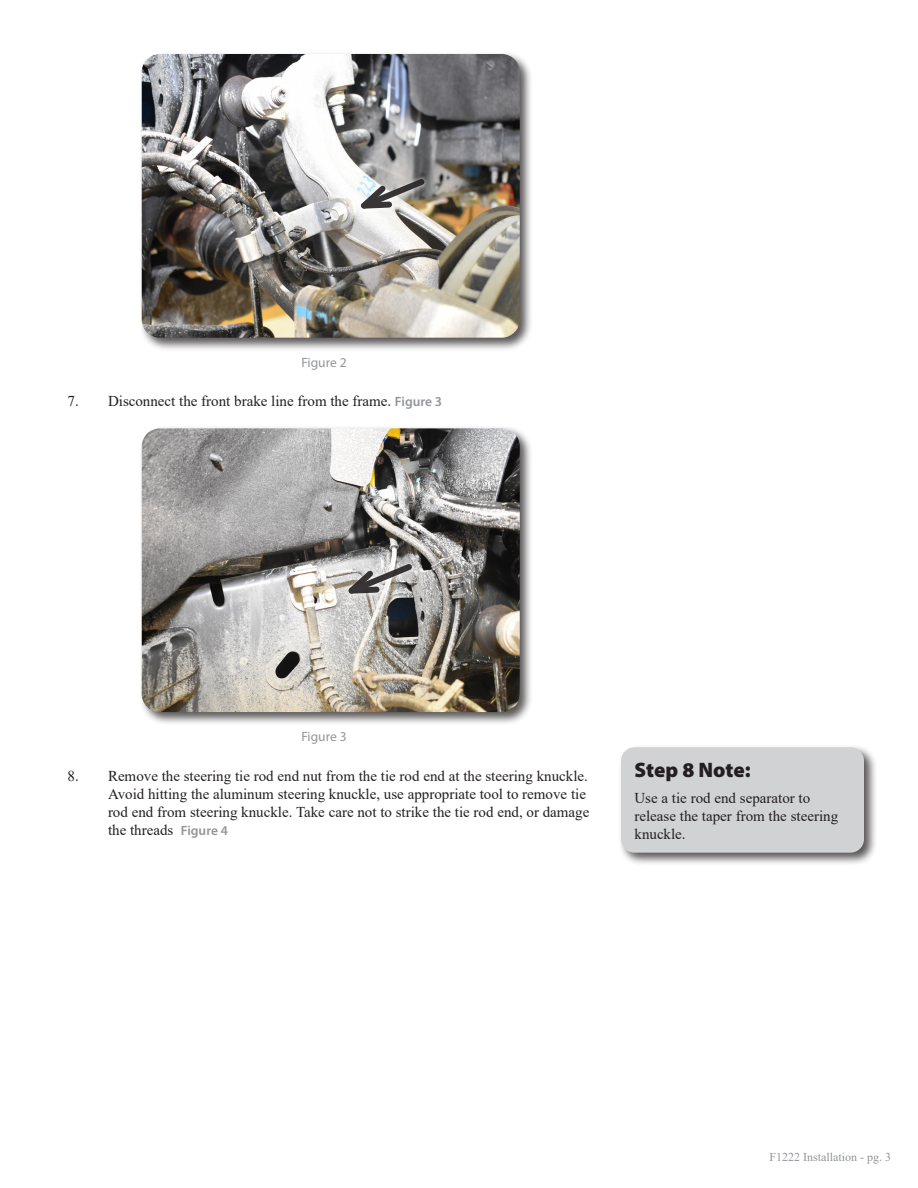
<style>
.page{position:relative;width:918px;height:1188px;background:#fff}
.page>*{position:absolute;margin:0;border:0;box-sizing:border-box;transform-origin:0 0}
.Headline{font:900 21px "Myriad Pro";letter-spacing:-.005em;color:#231f20}
.Body_text{font:15px/18px "Times New Roman";color:#231f20}
.t1{font:13.5px "Myriad Pro";color:#939598}
.t2{font:12px "Times New Roman";color:#939598}
.s1{font-family:"Myriad Pro";font-weight:600;font-size:13.5px;color:#939598}
</style>
<div class="page">
<div style="left:139px;top:51px;width:395px;height:300px;background:#231f20;opacity:.75"></div>
<img style="left:142px;top:54px;width:378px;height:284px">
<div style="left:356px;top:174px;width:75px;height:41px;background:#fff;opacity:.9"></div>
<svg style="left:348px;top:174px;width:81px;height:39px"></svg>
<div style="left:139px;top:426px;width:395px;height:300px;background:#231f20;opacity:.75"></div>
<img style="left:142px;top:428px;width:378px;height:284px">
<div style="left:343px;top:559px;width:75px;height:41px;background:#fff;opacity:.9"></div>
<svg style="left:336px;top:559px;width:81px;height:39px;background:#adabaa"></svg>
<div style="left:618px;top:744px;width:260px;height:122px;background:#231f20;opacity:.75"></div>
<div style="left:621px;top:747px;width:243px;height:106px;background:#d1d2d4;border-radius:14px"></div>
<p class="t1" style="left:301px;top:354px;width:47px">Figure 2</p>
<p class="Body_text" style="left:68px;top:392px;width:376px">7. Disconnect the front brake line from the frame. <span class="s1">Figure 3</span></p>
<p class="t1" style="left:301px;top:728px;width:47px">Figure 3</p>
<p class="Body_text" style="left:108px;top:766px;width:483px;text-indent:-40px">8. Remove the steering tie rod end nut from the tie rod end at the steering knuckle.<br>Avoid hitting the aluminum steering knuckle, use appropriate tool to remove tie rod end from steering knuckle. Take care not to strike the tie rod end, or damage the threads <span class="s1">Figure 4</span></p>
<p class="Headline" style="left:634px;top:758px;width:118px">Step 8 Note:</p>
<p class="Body_text" style="left:634px;top:789px;width:205px">Use a tie rod end separator to release the taper from the steering knuckle.</p>
<p class="t2" style="left:769px;top:1149px;width:123px">F1222 Installation - pg. 3</p>
</div>
